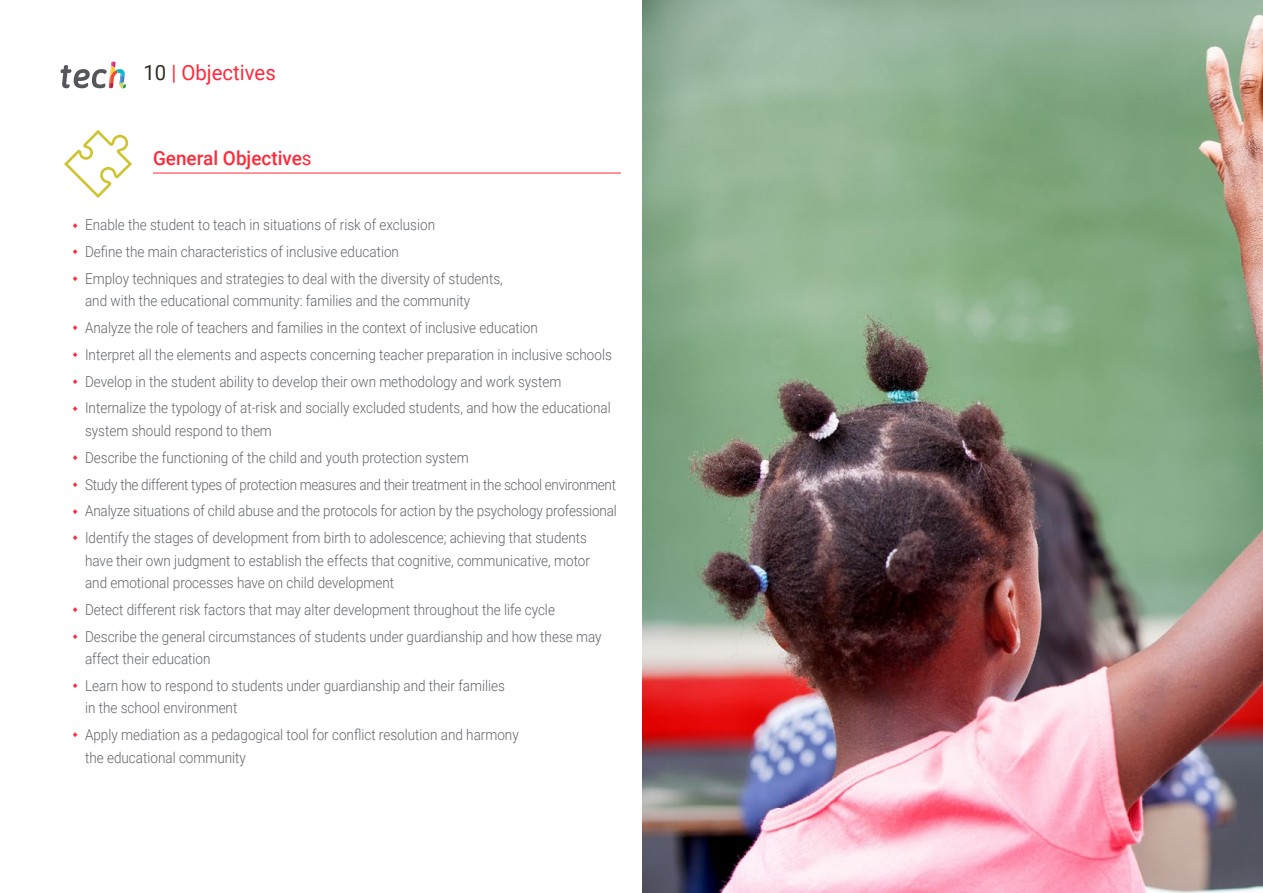
<style>
.page{position:relative;width:1263px;height:893px;background:#fff}
.page>*{position:absolute;margin:0;border:0;box-sizing:border-box;transform-origin:0 0}
.t1{font:21px "Roboto";color:#ff293a}
.t2{font:500 19.5px "Roboto";color:#ff293a}
.t3{font:300 15px/26.7px "Roboto";color:#61646a;scale:.9 1}
.s1{color:#312e20}
.s2{color:#fc2a3b}
.s3{font-weight:400}
</style>
<div class="page">
<img style="left:642px;top:0;width:621px;height:893px">
<svg style="left:61px;top:62px;width:65px;height:27px"></svg>
<hr style="left:153px;top:173px;width:468px;height:1px;background:#ff293a">
<svg style="left:64px;top:130px;width:68px;height:68px"></svg>
<h1 class="t1" style="left:144px;top:57px;width:134px"><span class="s1">10</span> <span class="s2">|</span> Objectives</h1>
<h2 class="t2" style="left:153px;top:144px;width:160px">General Objective<span class="s3">s</span></h2>
<p class="t3" style="left:85px;top:211px;width:466px">Enable the student to teach in situations of risk of exclusion<br>Define the main characteristics of inclusive education<br>Employ techniques and strategies to deal with the diversity of students,</p>
<p class="t3" style="left:85px;top:287px;width:587px">and with the educational community: families and the community<br>Analyze the role of teachers and families in the context of inclusive education<br>Interpret all the elements and aspects concerning teacher preparation in inclusive schools Develop in the student ability to develop their own methodology and work system Internalize the typology of at-risk and socially excluded students, and how the educational</p>
<p class="t3" style="left:85px;top:417px;width:592px">system should respond to them<br>Describe the functioning of the child and youth protection system<br>Study the different types of protection measures and their treatment in the school environment Analyze situations of child abuse and the protocols for action by the psychology professional Identify the stages of development from birth to adolescence; achieving that students</p>
<p class="t3" style="left:85px;top:548px;width:562px;line-height:22.5px">have their own judgment to establish the effects that cognitive, communicative, motor and emotional processes have on child development</p>
<p class="t3" style="left:85px;top:595px;width:575px">Detect different risk factors that may alter development throughout the life cycle<br>Describe the general circumstances of students under guardianship and how these may</p>
<p class="t3" style="left:85px;top:645px;width:468px">affect their education<br>Learn how to respond to students under guardianship and their families</p>
<p class="t3" style="left:85px;top:694px;width:483px">in the school environment<br>Apply mediation as a pedagogical tool for conflict resolution and harmony</p>
<p class="t3" style="left:85px;top:743px;width:180px">the educational community</p>
</div>
